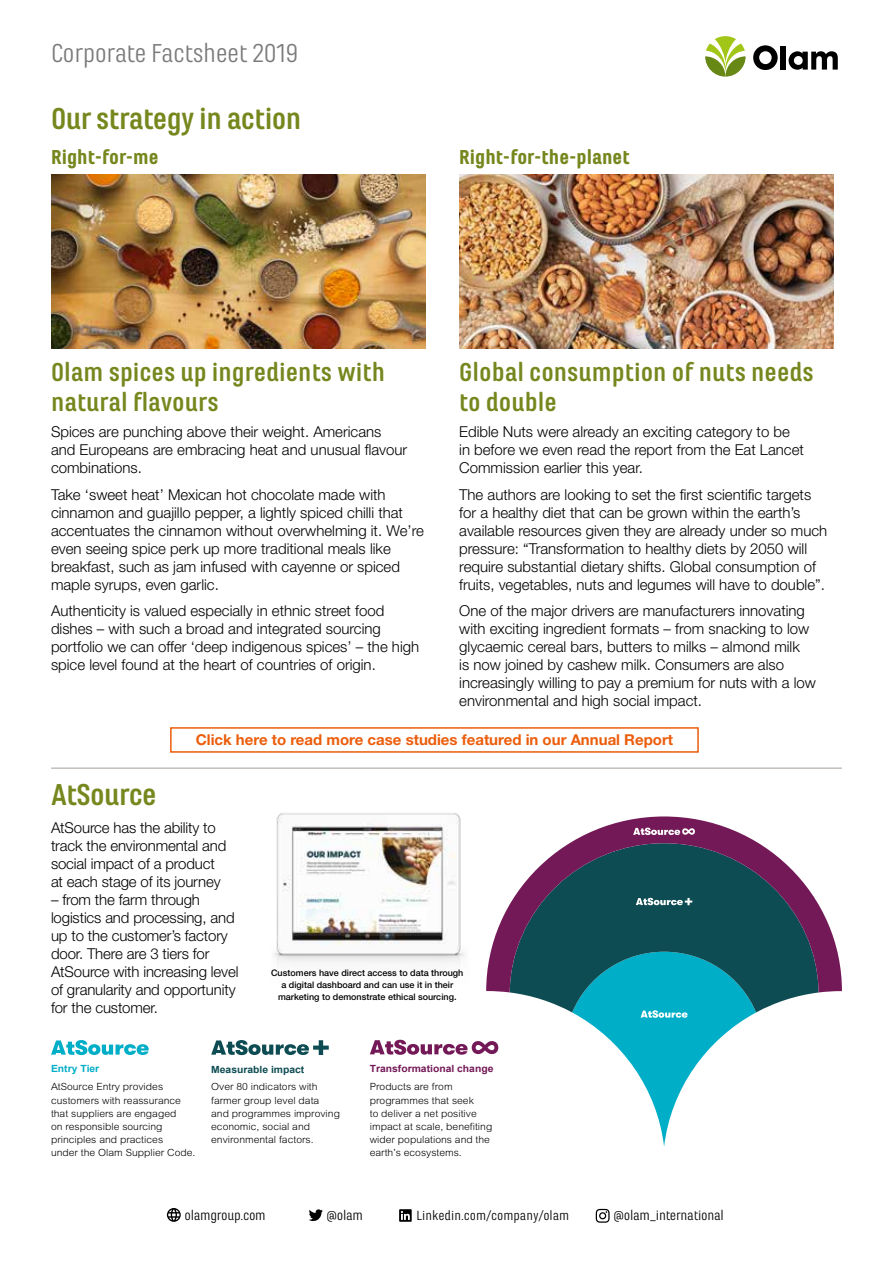
<style>
.page{position:relative;width:893px;height:1263px;background:#fff}
.page>*{position:absolute;margin:0;border:0;box-sizing:border-box;transform-origin:0 0}
.t1{font:700 31.5px "Marianina Wd FY";letter-spacing:-.02em;color:#76871e}
.t2{font:700 27px/30px "Marianina Wd FY";color:#76871e}
.t3{font:27px "Marianina Wd FY";letter-spacing:-.02em;color:#7c7b7b}
.t4{font:900 21px "Marianina Wd FY";color:#76871e}
.t5{font:300 15px/18px "Helvetica Neue";color:#000}
.t6{font:700 15px "Helvetica Neue";color:#eb5d0b}
.t7{font:14.4px "Marianina Wd FY";letter-spacing:-.02em;color:#000}
.t8{font:13.8px "Marianina Wd FY";color:#000}
.t9{font:300 9.9px/13.2px "Arial MT Std";color:#000;scale:1.05 1}
.t10{font:700 9.9px "Arial";color:#741957;scale:1.05 1}
.t11{font:700 9.9px "Arial";color:#0c4c52;scale:1.05 1}
.t12{font:700 9.9px "Arial";color:#00aec7;scale:1.05 1}
.t13{font:500 9px/12px "Helvetica Neue";color:#000;text-align:center}
</style>
<div class="page">
<svg style="left:753px;top:45px;width:25px;height:25px"></svg>
<div style="left:781px;top:46px;width:5px;height:24px;background:#000"></div>
<svg style="left:789px;top:51px;width:49px;height:19px"></svg>
<svg style="left:705px;top:36px;width:41px;height:41px"></svg>
<svg style="left:167px;top:1208px;width:14px;height:14px"></svg>
<svg style="left:309px;top:1209px;width:14px;height:12px"></svg>
<svg style="left:596px;top:1209px;width:14px;height:14px"></svg>
<svg style="left:399px;top:1209px;width:13px;height:13px"></svg>
<hr style="left:51px;top:767px;width:791px;height:2px;background:#b1a8a3">
<svg style="left:510px;top:992px;width:309px;height:20px"></svg>
<svg style="left:486px;top:816px;width:356px;height:176px;fill:#0c4c52"></svg>
<svg style="left:636px;top:898px;width:56px;height:7px"></svg>
<svg style="left:572px;top:952px;width:184px;height:195px"></svg>
<svg style="left:633px;top:828px;width:62px;height:7px"></svg>
<svg style="left:51px;top:1040px;width:98px;height:15px"></svg>
<svg style="left:211px;top:1040px;width:118px;height:15px"></svg>
<svg style="left:370px;top:1040px;width:128px;height:15px"></svg>
<img style="left:274px;top:813px;width:191px;height:151px">
<img style="left:51px;top:174px;width:374px;height:175px">
<img style="left:459px;top:174px;width:374px;height:175px">
<div style="left:170px;top:727px;width:529px;height:26px;border:2px solid #eb5d0b"></div>
<h2 class="t3" style="left:51px;top:38px;width:249px">Corporate Factsheet 2019</h2>
<h1 class="t1" style="left:51px;top:101px;width:252px">Our strategy in action</h1>
<h3 class="t4" style="left:51px;top:145px;width:109px">Right-for-me</h3>
<h3 class="t4" style="left:459px;top:145px;width:172px">Right-for-the-planet</h3>
<h2 class="t2" style="left:51px;top:357px;width:336px">Olam spices up ingredients with natural flavours</h2>
<p class="t5" style="left:51px;top:422px;width:358px">Spices are punching above their weight. Americans and Europeans are embracing heat and unusual flavour combinations.</p>
<p class="t5" style="left:51px;top:485px;width:374px">Take ‘sweet heat’ Mexican hot chocolate made with cinnamon and guajillo pepper, a lightly spiced chilli that accentuates the cinnamon without overwhelming it. We’re even seeing spice perk up more traditional meals like breakfast, such as jam infused with cayenne or spiced maple syrups, even garlic.</p>
<p class="t5" style="left:51px;top:601px;width:370px">Authenticity is valued especially in ethnic street food dishes – with such a broad and integrated sourcing portfolio we can offer ‘deep indigenous spices’ – the high spice level found at the heart of countries of origin.</p>
<h2 class="t2" style="left:459px;top:357px;width:356px">Global consumption of nuts needs to double</h2>
<p class="t5" style="left:459px;top:422px;width:346px">Edible Nuts were already an exciting category to be in before we even read the report from the Eat Lancet<br>Commission earlier this year.</p>
<p class="t5" style="left:459px;top:485px;width:369px">The authors are looking to set the first scientific targets for a healthy diet that can be grown within the earth’s available resources given they are already under so much pressure: “Transformation to healthy diets by 2050 will require substantial dietary shifts. Global consumption of fruits, vegetables, nuts and legumes will have to double”.</p>
<p class="t5" style="left:459px;top:601px;width:358px">One of the major drivers are manufacturers innovating with exciting ingredient formats – from snacking to low glycaemic cereal bars, butters to milks – almond milk<br>is now joined by cashew milk. Consumers are also increasingly willing to pay a premium for nuts with a low environmental and high social impact.</p>
<h1 class="t1" style="left:51px;top:777px;width:107px">AtSource</h1>
<p class="t6" style="left:196px;top:730px;width:479px">Click here to read more case studies featured in our Annual Report</p>
<p class="t5" style="left:51px;top:818px;width:177px">AtSource has the ability to track the environmental and social impact of a product at each stage of its journey</p>
<p class="t5" style="left:51px;top:890px;width:189px">– from the farm through logistics and processing, and up to the customer’s factory door. There are 3 tiers for<br>AtSource with increasing level of granularity and opportunity for the customer.</p>
<p class="t13" style="left:271px;top:966px;width:194px">Customers have direct access to data through a digital dashboard and can use it in their marketing to demonstrate ethical sourcing.</p>
<p class="t12" style="left:51px;top:1062px;width:48px">Entry Tier</p>
<p class="t9" style="left:51px;top:1080px;width:139px">AtSource Entry provides customers with reassurance that suppliers are engaged<br>on responsible sourcing principles and practices<br>under the Olam Supplier Code.</p>
<p class="t11" style="left:211px;top:1062px;width:90px">Measurable impact</p>
<p class="t9" style="left:211px;top:1080px;width:124px">Over 80 indicators with farmer group level data<br>and programmes improving economic, social and environmental factors.</p>
<p class="t10" style="left:370px;top:1062px;width:119px">Transformational change</p>
<p class="t9" style="left:370px;top:1080px;width:118px">Products are from programmes that seek<br>to deliver a net positive impact at scale, benefiting wider populations and the earth’s ecosystems.</p>
<p class="t7" style="left:185px;top:1207px;width:83px">olamgroup.com</p>
<p class="t7" style="left:326px;top:1207px;width:38px">@olam</p>
<p class="t8" style="left:417px;top:1208px;width:154px">Linkedin.com/company/olam</p>
<p class="t7" style="left:613px;top:1207px;width:112px">@olam_international</p>
</div>
